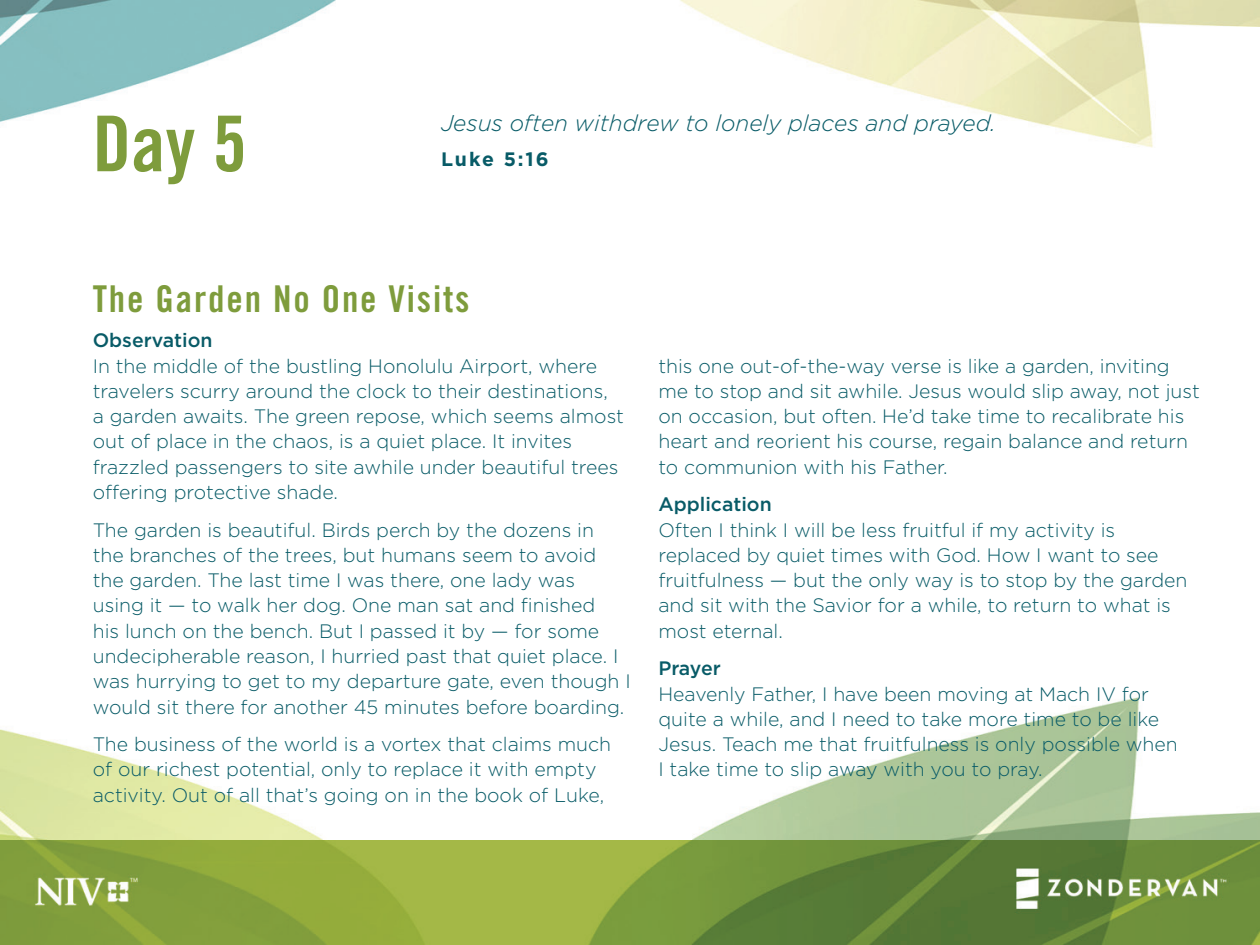
<style>
.page{position:relative;width:1260px;height:945px;background:#fff}
.page>*{position:absolute;margin:0;border:0;box-sizing:border-box;transform-origin:0 0}
.t1{font:77px "Trade Gothic Bold Cond Twenty";color:#7e9c3c}
.t2{font:36.93px "Trade Gothic Bold Cond Twenty";letter-spacing:.05em;color:#7e9c3c}
.t3{font:italic 300 22.75px "Gotham";color:#085b67}
.t4{font:300 19.43px/25.2px "Gotham";color:#085b67}
.t5{font:500 19.43px "Gotham";color:#085b67}
.t6{font:700 19.43px "Gotham";letter-spacing:.1em;color:#085b67}
</style>
<div class="page">
<img style="left:0;top:0;width:1260px;height:945px">
<h1 class="t1" style="left:93px;top:97px;width:155px">Day 5</h1>
<p class="t3" style="left:441px;top:110px;width:556px">Jesus often withdrew to lonely places and prayed.</p>
<p class="t6" style="left:441px;top:148px;width:109px">Luke 5:16</p>
<h2 class="t2" style="left:93px;top:276px;width:378px">The Garden No One Visits</h2>
<p class="t5" style="left:93px;top:329px;width:121px">Observation</p>
<p class="t4" style="left:93px;top:353px;width:533px">In the middle of the bustling Honolulu Airport, where travelers scurry around the clock to their destinations, a garden awaits. The green repose, which seems almost out of place in the chaos, is a quiet place. It invites frazzled passengers to site awhile under beautiful trees offering protective shade.</p>
<p class="t4" style="left:93px;top:517px;width:539px">The garden is beautiful. Birds perch by the dozens in<br>the branches of the trees, but humans seem to avoid the garden. The last time I was there, one lady was using it — to walk her dog. One man sat and finished<br>his lunch on the bench. But I passed it by — for some undecipherable reason, I hurried past that quiet place. I was hurrying to get to my departure gate, even though I would sit there for another 45 minutes before boarding.</p>
<p class="t4" style="left:93px;top:731px;width:520px">The business of the world is a vortex that claims much of our richest potential, only to replace it with empty activity. Out of all that’s going on in the book of Luke,</p>
<p class="t4" style="left:658px;top:353px;width:543px">this one out-of-the-way verse is like a garden, inviting me to stop and sit awhile. Jesus would slip away, not just on occasion, but often. He’d take time to recalibrate his heart and reorient his course, regain balance and return to communion with his Father.</p>
<p class="t5" style="left:658px;top:493px;width:115px">Application</p>
<p class="t4" style="left:658px;top:517px;width:531px">Often I think I will be less fruitful if my activity is replaced by quiet times with God. How I want to see fruitfulness — but the only way is to stop by the garden and sit with the Savior for a while, to return to what is most eternal.</p>
<p class="t5" style="left:658px;top:657px;width:64px">Prayer</p>
<p class="t4" style="left:658px;top:681px;width:521px">Heavenly Father, I have been moving at Mach IV for quite a while, and I need to take more time to be like Jesus. Teach me that fruitfulness is only possible when I take time to slip away with you to pray.</p>
</div>
